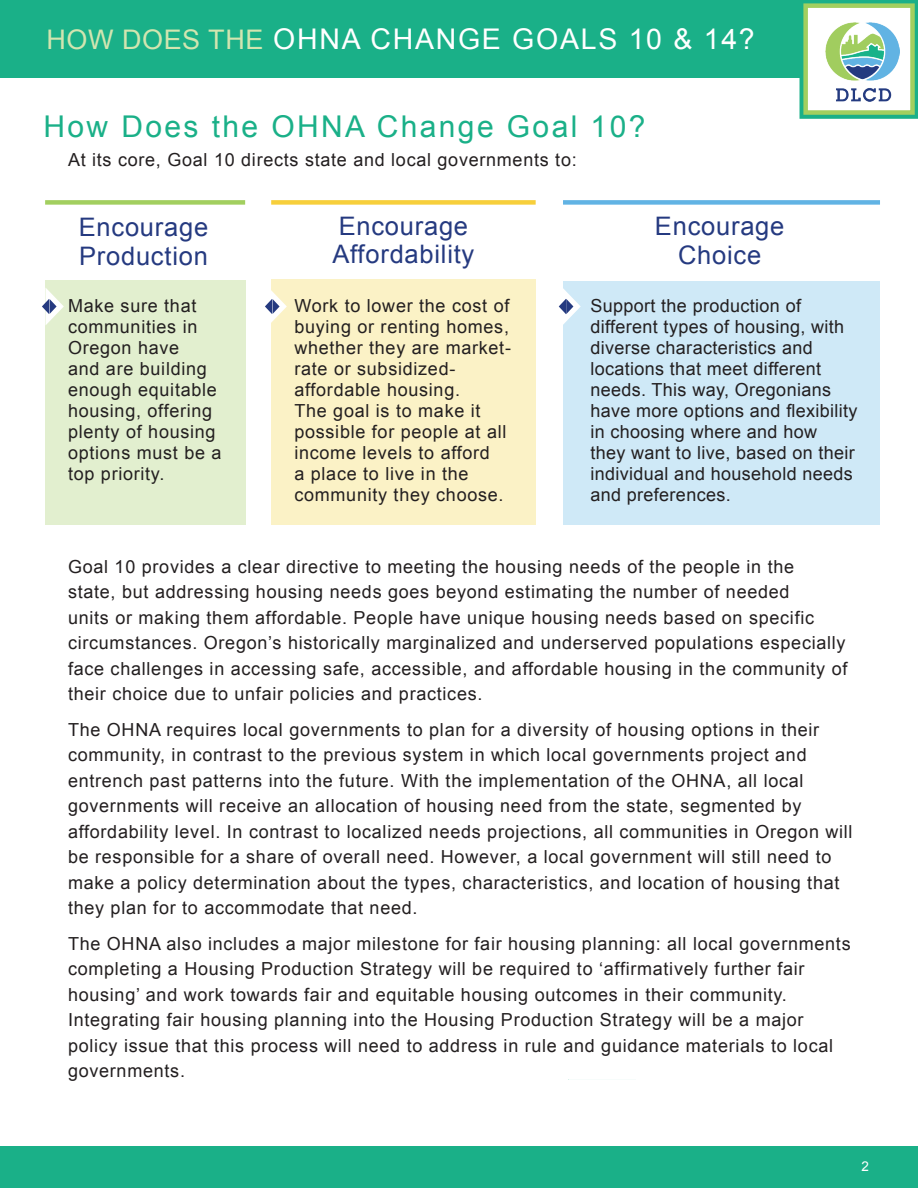
<style>
.page{position:relative;width:918px;height:1188px;background:#fff}
.page>*{position:absolute;margin:0;border:0;box-sizing:border-box;transform-origin:0 0}
.t1{font:30px "Arial";letter-spacing:.08em;color:#1ab088}
.t2{font:28.5px "Arial";letter-spacing:.06em;color:#fff}
.t3{font:25.5px/28.5px "Arial";letter-spacing:.03em;color:#253a80}
.t4{font:18px/21px "Arial";letter-spacing:.04em;color:#231f20}
.t5{font:18px/21px "Arial";letter-spacing:.02em;color:#231f20}
.t6{font:13.5px "Arial";color:#fff}
.s1{font-size:27px;color:#d2e5b0}
</style>
<div class="page">
<div style="left:0;top:0;width:800px;height:78px;background:#1ab088"></div>
<svg style="left:800px;top:0;width:118px;height:119px"></svg>
<div style="left:0;top:1147px;width:918px;height:41px;background:#1ab088"></div>
<div style="left:806px;top:6px;width:107px;height:107px;background:#fff"></div>
<div style="left:803px;top:3px;width:112px;height:112px;border:4px solid #a2cf5f"></div>
<img style="left:826px;top:22px;width:73px;height:79px">
<div style="left:45px;top:232px;width:200px;height:293px;background:#e2efcf"></div>
<div style="left:42px;top:202px;width:203px;height:78px;background:#fff"></div>
<svg style="left:42px;top:288px;width:22px;height:37px"></svg>
<div style="left:45px;top:200px;width:200px;height:5px;background:#a2cf5f"></div>
<div style="left:271px;top:232px;width:265px;height:293px;background:#fbf2c6"></div>
<div style="left:271px;top:200px;width:265px;height:79px;background:#fff"></div>
<svg style="left:265px;top:290px;width:22px;height:33px"></svg>
<div style="left:271px;top:200px;width:265px;height:5px;background:#f7cf3b"></div>
<div style="left:563px;top:232px;width:317px;height:293px;background:#cfe9f7"></div>
<div style="left:559px;top:200px;width:321px;height:80px;background:#fff"></div>
<svg style="left:559px;top:288px;width:22px;height:37px"></svg>
<div style="left:563px;top:200px;width:317px;height:5px;background:#61b3e4"></div>
<h2 class="t2" style="left:46px;top:21px;width:710px"><span class="s1">HOW DOES THE</span> OHNA CHANGE GOALS 10 &amp; 14?</h2>
<h1 class="t1" style="left:43px;top:106px;width:604px">How Does the OHNA Change Goal 10?</h1>
<p class="t4" style="left:68px;top:149px;width:510px">At its core, Goal 10 directs state and local governments to:</p>
<h3 class="t3" style="left:79px;top:213px;width:131px">Encourage<br>Production</h3>
<h3 class="t3" style="left:332px;top:212px;width:143px">Encourage<br>Affordability</h3>
<h3 class="t3" style="left:655px;top:212px;width:131px;text-align:center">Encourage<br>Choice</h3>
<p class="t4" style="left:68px;top:296px;width:155px">Make sure that communities in<br>Oregon have<br>and are building enough equitable housing, offering plenty of housing options must be a top priority.</p>
<p class="t4" style="left:294px;top:296px;width:218px">Work to lower the cost of buying or renting homes, whether they are market&shy;rate or subsidized&shy;affordable housing.<br>The goal is to make it possible for people at all income levels to afford<br>a place to live in the community they choose.</p>
<p class="t5" style="left:590px;top:296px;width:269px">Support the production of different types of housing, with diverse characteristics and locations that meet different needs. This way, Oregonians have more options and flexibility in choosing where and how<br>they want to live, based on their individual and household needs and preferences.</p>
<p class="t4" style="left:68px;top:554px;width:781px;line-height:25.5px">Goal 10 provides a clear directive to meeting the housing needs of the people in the<br>state, but addressing housing needs goes beyond estimating the number of needed<br>units or making them affordable. People have unique housing needs based on specific circumstances. Oregon’s historically marginalized and underserved populations especially face challenges in accessing safe, accessible, and affordable housing in the community of their choice due to unfair policies and practices.</p>
<p class="t4" style="left:68px;top:717px;width:786px;line-height:25.5px">The OHNA requires local governments to plan for a diversity of housing options in their community, in contrast to the previous system in which local governments project and entrench past patterns into the future. With the implementation of the OHNA, all local governments will receive an allocation of housing need from the state, segmented by affordability level. In contrast to localized needs projections, all communities in Oregon will be responsible for a share of overall need. However, a local government will still need to make a policy determination about the types, characteristics, and location of housing that they plan for to accommodate that need.</p>
<p class="t4" style="left:68px;top:931px;width:784px;line-height:25.5px">The OHNA also includes a major milestone for fair housing planning: all local governments completing a Housing Production Strategy will be required to ‘affirmatively further fair housing’ and work towards fair and equitable housing outcomes in their community.<br>Integrating fair housing planning into the Housing Production Strategy will be a major policy issue that this process will need to address in rule and guidance materials to local governments.</p>
<p class="t6" style="left:862px;top:1157px;width:9px">2</p>
</div>
